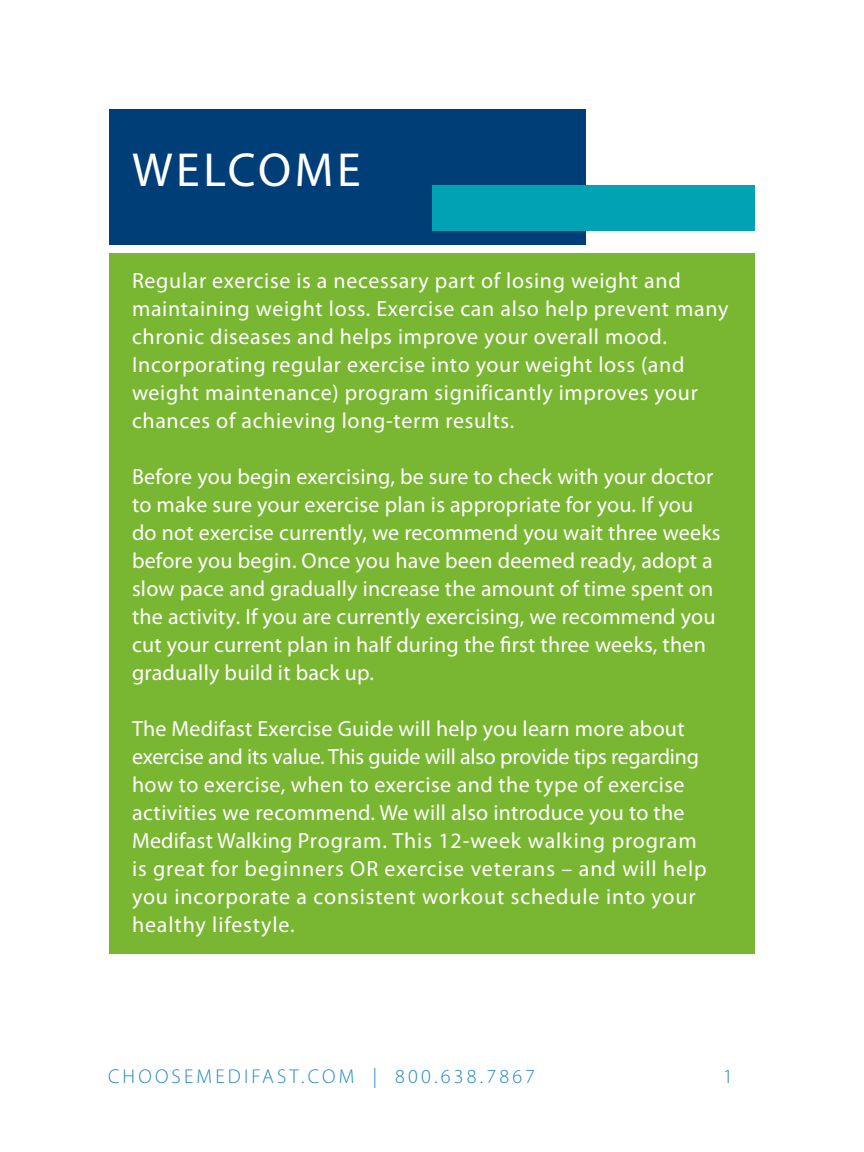
<style>
.page{position:relative;width:864px;height:1152px;background:#fff}
.page>*{position:absolute;margin:0;border:0;box-sizing:border-box;transform-origin:0 0}
.t1{font:48px "Myriad Pro";letter-spacing:.075em;color:#fff}
.t2{font:22px/28px "Myriad Pro";letter-spacing:.015em;color:#fff}
.t3{font:300 20px "Myriad Pro";letter-spacing:.16em;color:#1f86c2}
</style>
<div class="page">
<div style="left:109px;top:253px;width:646px;height:701px;background:#79b732"></div>
<div style="left:109px;top:109px;width:477px;height:135px;background:#003e78"></div>
<div style="left:432px;top:185px;width:323px;height:46px;background:#00a2b4"></div>
<h1 class="t1" style="left:132px;top:141px;width:230px">WELCOME</h1>
<p class="t2" style="left:132px;top:266px;width:598px">Regular exercise is a necessary part of losing weight and maintaining weight loss. Exercise can also help prevent many chronic diseases and helps improve your overall mood.<br>Incorporating regular exercise into your weight loss (and weight maintenance) program significantly improves your chances of achieving long-term results.</p>
<p class="t2" style="left:132px;top:462px;width:590px">Before you begin exercising, be sure to check with your doctor to make sure your exercise plan is appropriate for you. If you do not exercise currently, we recommend you wait three weeks before you begin. Once you have been deemed ready, adopt a slow pace and gradually increase the amount of time spent on the activity. If you are currently exercising, we recommend you cut your current plan in half during the first three weeks, then gradually build it back up.</p>
<p class="t2" style="left:132px;top:714px;width:576px">The Medifast Exercise Guide will help you learn more about exercise and its value. This guide will also provide tips regarding how to exercise, when to exercise and the type of exercise activities we recommend. We will also introduce you to the Medifast Walking Program. This 12-week walking program is great for beginners OR exercise veterans – and will help you incorporate a consistent workout schedule into your healthy lifestyle.</p>
<p class="t3" style="left:108px;top:1064px;width:429px">CHOOSEMEDIFAST.COM | 800.638.7867</p>
<p class="t3" style="left:723px;top:1064px;width:11px">1</p>
</div>
